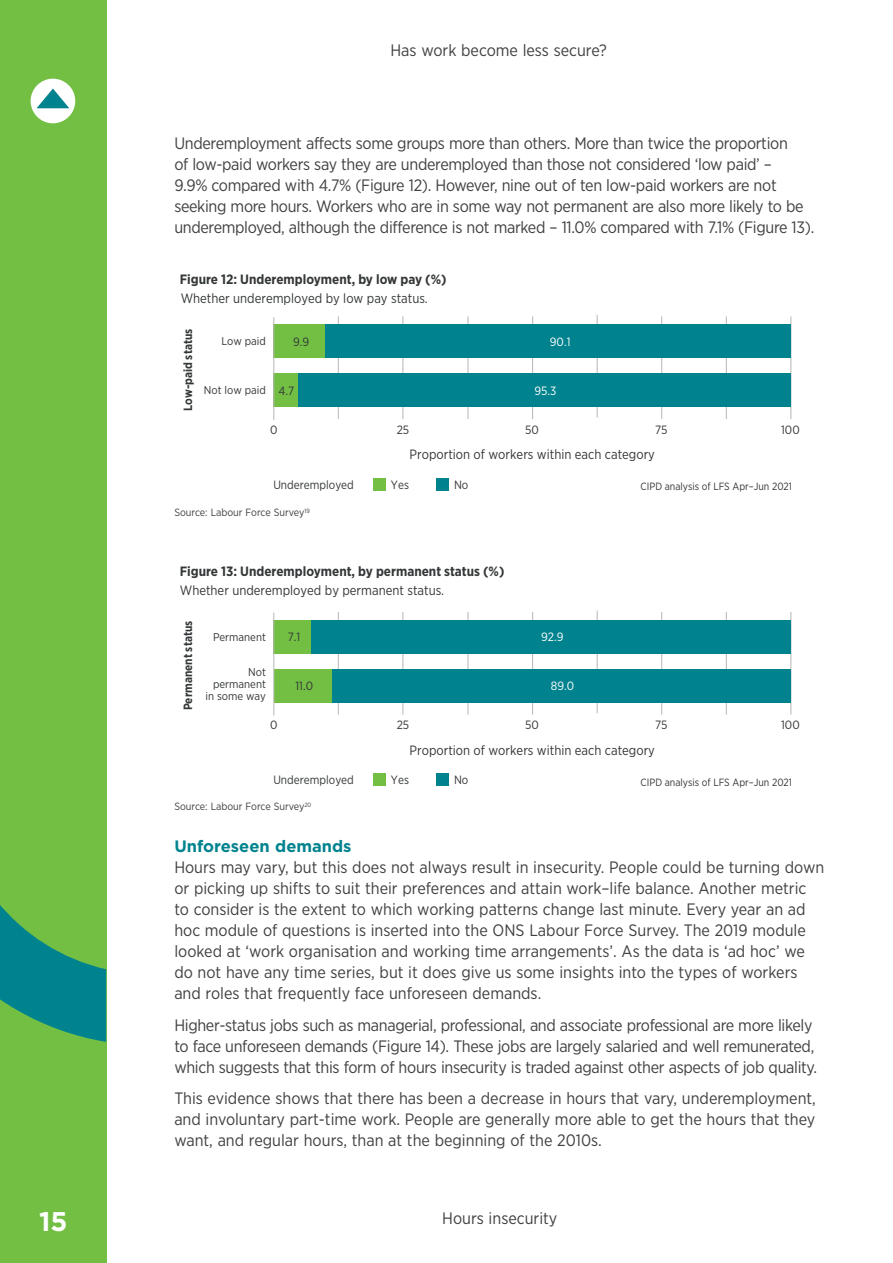
<style>
.page{position:relative;width:893px;height:1263px;background:#fff}
.page>*{position:absolute;margin:0;border:0;box-sizing:border-box;transform-origin:0 0}
.t1{font:700 27px "Gotham";color:#fff}
.B_body{font:16.5px/21px "Gotham Narrow";letter-spacing:-.02em;color:#414042}
.B_body-2{font:16.5px/21px "Gotham Narrow";color:#414042}
.Subhead_1{font:700 16.5px "Gotham";color:#00838e}
.t2{font:700 13.5px/19.5px "Gotham Narrow";color:#343738}
.t3{font:13.5px "Gotham Narrow";color:#343738}
.t4{font:12px "Gotham Narrow";color:#343738}
.t5{font:700 12px "Gotham Narrow";color:#343738}
.t6{font:12px "Gotham Narrow";color:#fff}
.t7{font:11.25px/12px "Gotham Narrow";color:#343738;text-align:right}
.t8{font:10.5px "Gotham Narrow";color:#343738}
.B_body-3{font:10.5px "Gotham Narrow";color:#414042}
.s1{font-weight:400}
</style>
<div class="page">
<div style="left:0;top:0;width:106px;height:1263px;background:#72bf44"></div>
<svg style="left:0;top:905px;width:106px;height:137px"></svg>
<div style="left:31px;top:79px;width:44px;height:44px;background:#fff;border-radius:50%"></div>
<svg style="left:37px;top:89px;width:32px;height:19px"></svg>
<hr style="left:403px;top:316px;width:1px;height:103px;background:#b8b6b6">
<hr style="left:338px;top:316px;width:1px;height:103px;background:#b8b6b6">
<hr style="left:468px;top:316px;width:1px;height:103px;background:#b8b6b6">
<hr style="left:726px;top:316px;width:1px;height:103px;background:#b8b6b6">
<hr style="left:790px;top:316px;width:1px;height:103px;background:#b8b6b6">
<hr style="left:532px;top:316px;width:1px;height:103px;background:#b8b6b6">
<hr style="left:597px;top:315px;width:1px;height:103px;background:#b8b6b6">
<hr style="left:661px;top:316px;width:1px;height:103px;background:#b8b6b6">
<div style="left:325px;top:325px;width:466px;height:33px;background:#00838e"></div>
<div style="left:274px;top:325px;width:51px;height:33px;background:#72bf44"></div>
<div style="left:298px;top:374px;width:493px;height:33px;background:#00838e"></div>
<div style="left:274px;top:374px;width:24px;height:33px;background:#72bf44"></div>
<hr style="left:273px;top:317px;width:1px;height:103px;background:#b8b6b6">
<div style="left:374px;top:478px;width:12px;height:12px;background:#72bf44"></div>
<div style="left:437px;top:478px;width:12px;height:12px;background:#00838e"></div>
<hr style="left:403px;top:612px;width:1px;height:103px;background:#b8b6b6">
<hr style="left:338px;top:612px;width:1px;height:103px;background:#b8b6b6">
<hr style="left:468px;top:612px;width:1px;height:103px;background:#b8b6b6">
<hr style="left:726px;top:612px;width:1px;height:103px;background:#b8b6b6">
<hr style="left:790px;top:612px;width:1px;height:103px;background:#b8b6b6">
<hr style="left:532px;top:612px;width:1px;height:103px;background:#b8b6b6">
<hr style="left:597px;top:610px;width:1px;height:103px;background:#b8b6b6">
<hr style="left:661px;top:612px;width:1px;height:103px;background:#b8b6b6">
<div style="left:311px;top:620px;width:480px;height:33px;background:#00838e"></div>
<div style="left:274px;top:620px;width:37px;height:33px;background:#72bf44"></div>
<div style="left:331px;top:669px;width:460px;height:33px;background:#00838e"></div>
<div style="left:274px;top:669px;width:57px;height:33px;background:#72bf44"></div>
<hr style="left:273px;top:613px;width:1px;height:102px;background:#b8b6b6">
<div style="left:374px;top:773px;width:12px;height:13px;background:#72bf44"></div>
<div style="left:437px;top:773px;width:12px;height:13px;background:#00838e"></div>
<h1 class="t1" style="left:39px;top:1204px;width:30px">15</h1>
<p class="B_body-2" style="left:390px;top:39px;width:218px">Has work become less secure?</p>
<p class="B_body" style="left:174px;top:132px;width:642px">Underemployment affects some groups more than others. More than twice the proportion<br>of low-paid workers say they are underemployed than those not considered ‘low paid’ –<br>9.9% compared with 4.7% (Figure 12). However, nine out of ten low-paid workers are not seeking more hours. Workers who are in some way not permanent are also more likely to be underemployed, although the difference is not marked – 11.0% compared with 7.1% (Figure 13).</p>
<p class="t2" style="left:180px;top:269px;width:268px">Figure 12: Underemployment, by low pay (%)</p>
<p class="t3" style="left:181px;top:290px;width:249px">Whether underemployed by low pay status.</p>
<p class="t5" style="left:180px;top:411px;width:84px;rotate:-90deg">Low-paid status</p>
<p class="t7" style="left:221px;top:335px;width:46px">Low paid</p>
<p class="t7" style="left:204px;top:384px;width:64px">Not low paid</p>
<p class="t4" style="left:293px;top:334px;width:18px">9.9</p>
<p class="t6" style="left:550px;top:334px;width:22px">90.1</p>
<p class="t4" style="left:279px;top:383px;width:17px">4.7</p>
<p class="t6" style="left:534px;top:383px;width:24px">95.3</p>
<p class="t4" style="left:270px;top:422px;width:9px">0</p>
<p class="t4" style="left:397px;top:422px;width:14px">25</p>
<p class="t4" style="left:525px;top:422px;width:15px">50</p>
<p class="t4" style="left:655px;top:422px;width:14px">75</p>
<p class="t4" style="left:781px;top:422px;width:20px">100</p>
<p class="t3" style="left:410px;top:446px;width:247px">Proportion of workers within each category</p>
<p class="t4" style="left:273px;top:477px;width:82px">Underemployed</p>
<p class="t4" style="left:391px;top:477px;width:20px">Yes</p>
<p class="t4" style="left:454px;top:477px;width:16px">No</p>
<p class="B_body-3" style="left:174px;top:506px;width:137px">Source: Labour Force Survey<sup>19</sup></p>
<p class="t2" style="left:180px;top:561px;width:326px">Figure 13: Underemployment, by permanent status (%)<br><span class="s1">Whether underemployed by permanent status.</span></p>
<p class="t5" style="left:180px;top:710px;width:91px;rotate:-90deg">Permanent status</p>
<p class="t7" style="left:213px;top:631px;width:54px">Permanent</p>
<p class="t7" style="left:205px;top:666px;width:62px">Not permanent in some way</p>
<p class="t4" style="left:288px;top:629px;width:14px">7.1</p>
<p class="t6" style="left:541px;top:629px;width:24px">92.9</p>
<p class="t4" style="left:295px;top:678px;width:19px">11.0</p>
<p class="t6" style="left:551px;top:678px;width:25px">89.0</p>
<p class="t8" style="left:641px;top:480px;width:153px">CIPD analysis of LFS Apr–Jun 2021</p>
<p class="t4" style="left:270px;top:718px;width:9px">0</p>
<p class="t4" style="left:397px;top:718px;width:14px">25</p>
<p class="t4" style="left:525px;top:718px;width:15px">50</p>
<p class="t4" style="left:655px;top:718px;width:14px">75</p>
<p class="t4" style="left:781px;top:718px;width:20px">100</p>
<p class="t3" style="left:410px;top:742px;width:247px">Proportion of workers within each category</p>
<p class="t4" style="left:273px;top:773px;width:82px">Underemployed</p>
<p class="t4" style="left:391px;top:773px;width:20px">Yes</p>
<p class="t4" style="left:454px;top:773px;width:16px">No</p>
<p class="B_body-3" style="left:174px;top:800px;width:139px">Source: Labour Force Survey<sup>20</sup></p>
<h2 class="Subhead_1" style="left:174px;top:835px;width:179px">Unforeseen demands</h2>
<p class="B_body-2" style="left:174px;top:856px;width:652px">Hours may vary, but this does not always result in insecurity. People could be turning down or picking up shifts to suit their preferences and attain work–life balance. Another metric to consider is the extent to which working patterns change last minute. Every year an ad hoc module of questions is inserted into the ONS Labour Force Survey. The 2019 module looked at ‘work organisation and working time arrangements’. As the data is ‘ad hoc’ we do not have any time series, but it does give us some insights into the types of workers and roles that frequently face unforeseen demands.</p>
<p class="B_body" style="left:174px;top:1014px;width:644px">Higher-status jobs such as managerial, professional, and associate professional are more likely to face unforeseen demands (Figure 14). These jobs are largely salaried and well remunerated, which suggests that this form of hours insecurity is traded against other aspects of job quality.</p>
<p class="B_body" style="left:174px;top:1087px;width:643px;text-align:justify">This evidence shows that there has been a decrease in hours that vary, underemployment, and involuntary part-time work. People are generally more able to get the hours that they want, and regular hours, than at the beginning of the 2010s.</p>
<p class="t8" style="left:641px;top:776px;width:153px">CIPD analysis of LFS Apr–Jun 2021</p>
<p class="B_body-2" style="left:442px;top:1207px;width:117px">Hours insecurity</p>
</div>
